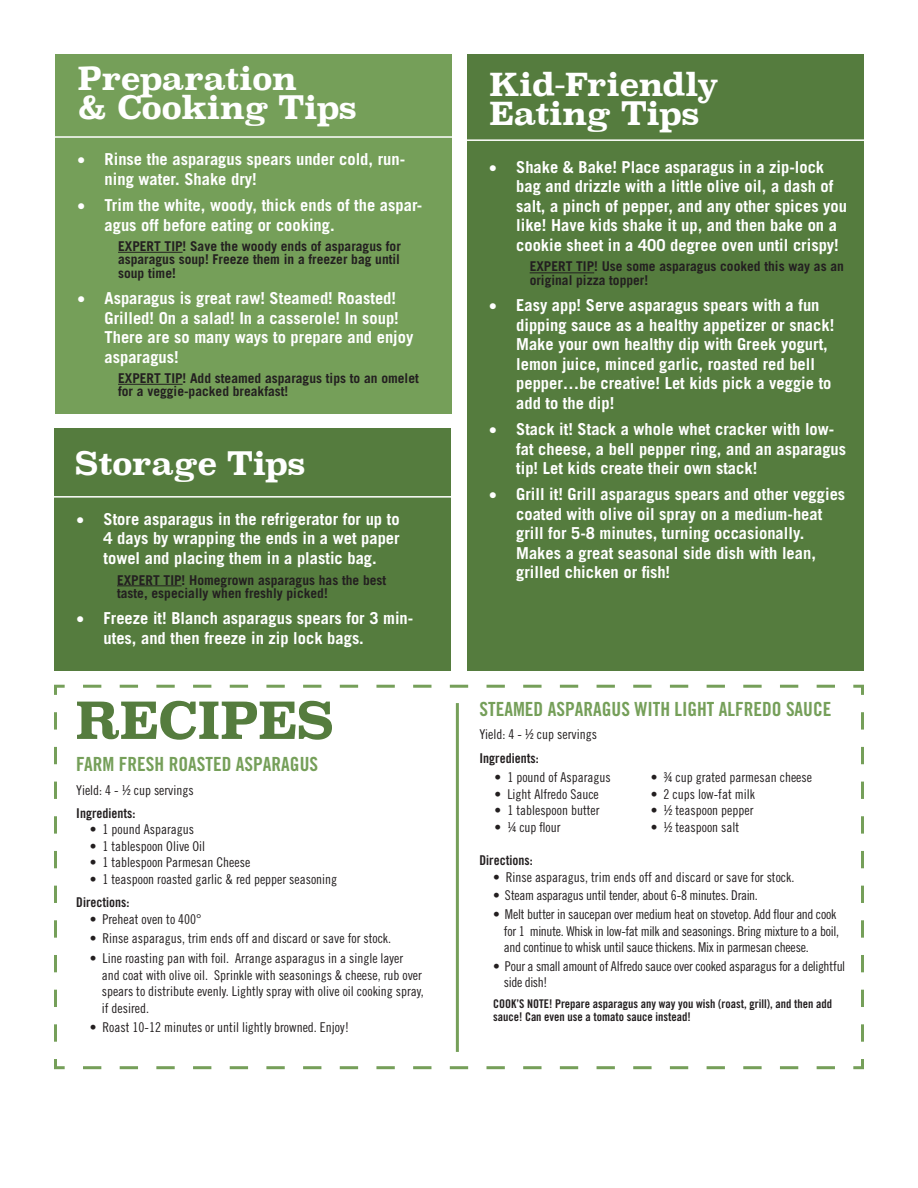
<style>
.page{position:relative;width:918px;height:1188px;background:#fff}
.page>*{position:absolute;margin:0;border:0;box-sizing:border-box;transform-origin:0 0}
.t1{font:700 50.25px "Superclarendon";letter-spacing:-.02em;color:#557c3e}
.t2{font:700 31.65px/29.7px "Superclarendon";letter-spacing:-.02em;color:#fff}
.t3{font:19.5px "Trade Gothic LT Bold Cond Twenty";color:#759f59}
.t4{font:700 16.5px/19.5px "Trade Gothic LT";color:#fff}
.List_Paragraph{font:13.5px/16.5px "Trade Gothic LT Cond Eighteen";color:#231f20}
.List_Paragraph-2{font:700 13.5px/13.5px "Trade Gothic LT";color:#231f20}
.List_Paragraph-3{font:13.5px/16.5px "Trade Gothic LT Cond Eighteen";letter-spacing:-.02em;color:#231f20}
.List_Paragraph-4{font:13.5px "Trade Gothic LT Cond Eighteen";letter-spacing:-.025em;color:#231f20}
.t5{font:13.5px "Trade Gothic LT Bold Cond Twenty";color:#231f20}
.List_Paragraph-5{font:12px/13.5px "Trade Gothic LT Bold Cond Twenty";color:#231f20}
</style>
<div class="page">
<svg style="left:54px;top:684px;width:810px;height:386px"></svg>
<div style="left:55px;top:54px;width:397px;height:360px;background:#759f59"></div>
<hr style="left:118px;top:252px;width:65px;height:1px;background:#231f20">
<hr style="left:118px;top:384px;width:65px;height:1px;background:#231f20">
<hr style="left:49px;top:136px;width:409px;height:2px;background:#fff">
<div style="left:54px;top:429px;width:397px;height:242px;background:#557c3e"></div>
<hr style="left:117px;top:586px;width:65px;height:1px;background:#231f20">
<hr style="left:48px;top:496px;width:409px;height:2px;background:#fff">
<div style="left:467px;top:54px;width:396px;height:617px;background:#557c3e"></div>
<hr style="left:530px;top:273px;width:64px;height:1px;background:#231f20">
<hr style="left:467px;top:139px;width:409px;height:2px;background:#fff">
<hr style="left:456px;top:703px;width:3px;height:349px;background:#759f59">
<p class="t2" style="left:78px;top:65px;width:281px">Preparation<br>&amp; Cooking Tips</p>
<p class="t4" style="left:105px;top:149px;width:302px;text-indent:-27px">• Rinse the asparagus spears under cold, run&shy;ning water. Shake dry!</p>
<p class="t4" style="left:105px;top:195px;width:319px;text-indent:-27px">• Trim the white, woody, thick ends of the aspar&shy;agus off before eating or cooking.</p>
<p class="List_Paragraph-2" style="left:118px;top:239px;width:284px">EXPERT TIP! Save the woody ends of asparagus for asparagus soup! Freeze them in a freezer bag until</p>
<p class="List_Paragraph-2" style="left:118px;top:266px;width:59px">soup time!</p>
<p class="t4" style="left:105px;top:288px;width:310px;text-indent:-27px">• Asparagus is great raw! Steamed! Roasted!<br>Grilled! On a salad! In a casserole! In soup!<br>There are so many ways to prepare and enjoy asparagus!</p>
<p class="List_Paragraph-2" style="left:118px;top:371px;width:302px">EXPERT TIP! Add steamed asparagus tips to an omelet for a veggie-packed breakfast!</p>
<p class="t2" style="left:75px;top:450px;width:232px">Storage Tips</p>
<p class="t4" style="left:104px;top:509px;width:298px;text-align:justify;text-indent:-27px">• Store asparagus in the refrigerator for up to 4 days by wrapping the ends in a wet paper towel and placing them in a plastic bag.</p>
<p class="List_Paragraph-2" style="left:117px;top:573px;width:271px">EXPERT TIP! Homegrown asparagus has the best taste, especially when freshly picked!</p>
<p class="t4" style="left:104px;top:608px;width:311px;text-indent:-27px">• Freeze it! Blanch asparagus spears for 3 min&shy;utes, and then freeze in zip lock bags.</p>
<p class="t1" style="left:75px;top:683px;width:260px">RECIPES</p>
<p class="t3" style="left:76px;top:753px;width:243px">FARM FRESH ROASTED ASPARAGUS</p>
<p class="List_Paragraph" style="left:76px;top:781px;width:119px">Yield: 4 - ½ cup servings</p>
<p class="t5" style="left:76px;top:805px;width:61px">Ingredients:</p>
<p class="List_Paragraph" style="left:90px;top:821px;width:106px">• 1 pound Asparagus</p>
<p class="List_Paragraph" style="left:90px;top:838px;width:117px">• 1 tablespoon Olive Oil</p>
<p class="List_Paragraph" style="left:90px;top:854px;width:162px">• 1 tablespoon Parmesan Cheese</p>
<p class="List_Paragraph" style="left:90px;top:871px;width:249px">• 1 teaspoon roasted garlic &amp; red pepper seasoning</p>
<p class="t5" style="left:76px;top:894px;width:55px">Directions:</p>
<p class="List_Paragraph" style="left:90px;top:910px;width:113px">• Preheat oven to 400°</p>
<p class="List_Paragraph" style="left:90px;top:930px;width:303px">• Rinse asparagus, trim ends off and discard or save for stock.</p>
<p class="List_Paragraph" style="left:102px;top:950px;width:324px;text-indent:-12px">• Line roasting pan with foil. Arrange asparagus in a single layer and coat with olive oil. Sprinkle with seasonings &amp; cheese, rub over spears to distribute evenly. Lightly spray with olive oil cooking spray, if desired.</p>
<p class="List_Paragraph" style="left:90px;top:1019px;width:261px">• Roast 10-12 minutes or until lightly browned. Enjoy!</p>
<p class="t2" style="left:489px;top:71px;width:231px">Kid-Friendly</p>
<p class="t2" style="left:489px;top:101px;width:212px">Eating Tips</p>
<p class="t4" style="left:516px;top:157px;width:332px;text-indent:-27px">• Shake &amp; Bake! Place asparagus in a zip-lock bag and drizzle with a little olive oil, a dash of salt, a pinch of pepper, and any other spices you like! Have kids shake it up, and then bake on a cookie sheet in a 400 degree oven until crispy!</p>
<p class="List_Paragraph-2" style="left:530px;top:260px;width:316px">EXPERT TIP! Use some asparagus cooked this way as an original pizza topper!</p>
<p class="t4" style="left:516px;top:295px;width:320px;text-indent:-27px">• Easy app! Serve asparagus spears with a fun dipping sauce as a healthy appetizer or snack!<br>Make your own healthy dip with Greek yogurt, lemon juice, minced garlic, roasted red bell pepper…be creative! Let kids pick a veggie to add to the dip!</p>
<p class="t4" style="left:516px;top:419px;width:332px;text-indent:-27px">• Stack it! Stack a whole whet cracker with low&shy;fat cheese, a bell pepper ring, and an asparagus tip! Let kids create their own stack!</p>
<p class="t4" style="left:516px;top:484px;width:331px;text-indent:-27px">• Grill it! Grill asparagus spears and other veggies coated with olive oil spray on a medium-heat grill for 5-8 minutes, turning occasionally.<br>Makes a great seasonal side dish with lean, grilled chicken or fish!</p>
<p class="t3" style="left:480px;top:697px;width:353px">STEAMED ASPARAGUS WITH LIGHT ALFREDO SAUCE</p>
<p class="List_Paragraph" style="left:480px;top:726px;width:119px">Yield: 4 - ½ cup servings</p>
<p class="t5" style="left:480px;top:750px;width:61px">Ingredients:</p>
<p class="List_Paragraph" style="left:495px;top:769px;width:118px">• 1 pound of Asparagus</p>
<p class="List_Paragraph" style="left:495px;top:786px;width:106px">• Light Alfredo Sauce</p>
<p class="List_Paragraph" style="left:495px;top:802px;width:106px">• 1 tablespoon butter</p>
<p class="List_Paragraph" style="left:495px;top:819px;width:67px">• ¼ cup flour</p>
<p class="List_Paragraph" style="left:651px;top:769px;width:163px">• ¾ cup grated parmesan cheese</p>
<p class="List_Paragraph" style="left:651px;top:786px;width:106px">• 2 cups low-fat milk</p>
<p class="List_Paragraph" style="left:651px;top:802px;width:104px">• ½ teaspoon pepper</p>
<p class="List_Paragraph" style="left:651px;top:819px;width:90px">• ½ teaspoon salt</p>
<p class="t5" style="left:480px;top:852px;width:55px">Directions:</p>
<p class="List_Paragraph" style="left:493px;top:869px;width:303px">• Rinse asparagus, trim ends off and discard or save for stock.</p>
<p class="List_Paragraph-4" style="left:493px;top:888px;width:266px">• Steam asparagus until tender, about 6-8 minutes. Drain.</p>
<p class="List_Paragraph-3" style="left:504px;top:906px;width:337px;text-indent:-11px">• Melt butter in saucepan over medium heat on stovetop. Add flour and cook for 1 minute. Whisk in low-fat milk and seasonings. Bring mixture to a boil, and continue to whisk until sauce thickens. Mix in parmesan cheese.</p>
<p class="List_Paragraph-3" style="left:504px;top:958px;width:343px;text-indent:-11px">• Pour a small amount of Alfredo sauce over cooked asparagus for a delightful side dish!</p>
<p class="List_Paragraph-5" style="left:493px;top:996px;width:341px">COOK’S NOTE! Prepare asparagus any way you wish (roast, grill), and then add sauce! Can even use a tomato sauce instead!</p>
</div>
